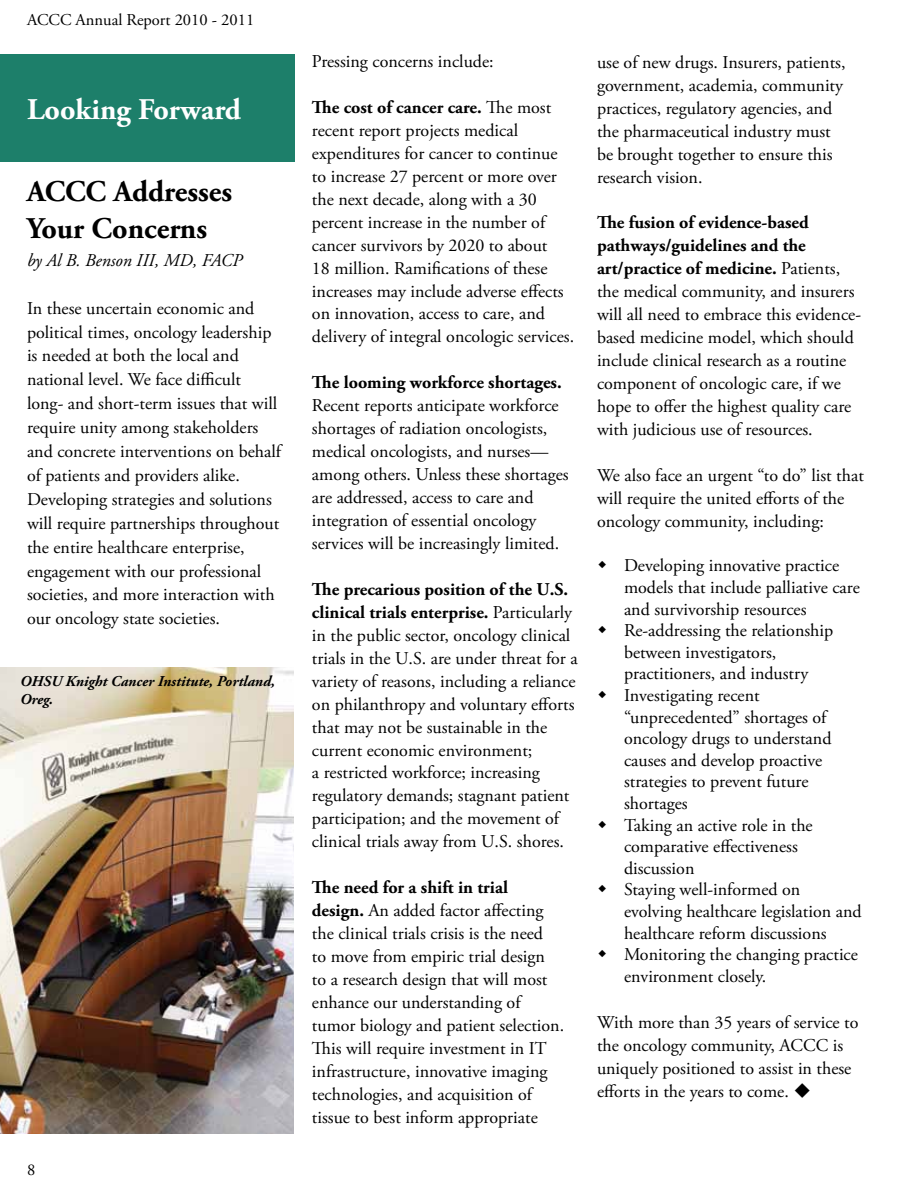
<style>
.page{position:relative;width:918px;height:1188px;background:#fff}
.page>*{position:absolute;margin:0;border:0;box-sizing:border-box;transform-origin:0 0}
.t1{font:700 30px/36.9px "Adobe Garamond Pro";color:#000}
.t2{font:700 30px "Adobe Garamond Pro";color:#fff}
.t3{font:18px/23px "Adobe Garamond Pro";color:#000}
.t4{font:700 18px "Adobe Garamond Pro";color:#000}
.t5{font:italic 18px "Adobe Garamond Pro";color:#000}
.t6{font:16.5px "Adobe Garamond Pro";color:#000}
.t7{font:italic 700 15px/18px "Adobe Garamond Pro";color:#000}
.s1{font-weight:700}
</style>
<div class="page">
<div style="left:0;top:54px;width:294px;height:108px;background:#1d7f6a"></div>
<img style="left:0;top:667px;width:294px;height:467px">
<p class="t6" style="left:27px;top:10px;width:229px">ACCC Annual Report 2010 - 2011</p>
<h1 class="t2" style="left:27px;top:92px;width:216px">Looking Forward</h1>
<h1 class="t1" style="left:27px;top:173px;width:207px">ACCC Addresses<br>Your Concerns</h1>
<p class="t5" style="left:27px;top:249px;width:217px">by Al B. Benson III, MD, FACP</p>
<p class="t3" style="left:27px;top:297px;width:256px;line-height:23.9px">In these uncertain economic and political times, oncology leadership is needed at both the local and national level. We face difficult long- and short-term issues that will require unity among stakeholders and concrete interventions on behalf of patients and providers alike.<br>Developing strategies and solutions will require partnerships throughout the entire healthcare enterprise, engagement with our professional societies, and more interaction with our oncology state societies.</p>
<p class="t7" style="left:20px;top:672px;width:256px">OHSU Knight Cancer Institute, Portland,<br>Oreg.</p>
<p class="t6" style="left:27px;top:1160px;width:10px">8</p>
<p class="t3" style="left:312px;top:51px;width:183px">Pressing concerns include:</p>
<p class="t3" style="left:312px;top:96px;width:264px"><span class="s1">The cost of cancer care.</span> The most recent report projects medical expenditures for cancer to continue to increase 27 percent or more over the next decade, along with a 30 percent increase in the number of cancer survivors by 2020 to about<br>18 million. Ramifications of these increases may include adverse effects on innovation, access to care, and delivery of integral oncologic services.</p>
<p class="t4" style="left:312px;top:372px;width:251px">The looming workforce shortages.</p>
<p class="t3" style="left:312px;top:395px;width:258px">Recent reports anticipate workforce shortages of radiation oncologists, medical oncologists, and nurses— among others. Unless these shortages are addressed, access to care and integration of essential oncology services will be increasingly limited.</p>
<p class="t3" style="left:312px;top:578px;width:267px"><span class="s1">The precarious position of the U.S. clinical trials enterprise.</span> Particularly in the public sector, oncology clinical trials in the U.S. are under threat for a variety of reasons, including a reliance on philanthropy and voluntary efforts that may not be sustainable in the current economic environment;<br>a restricted workforce; increasing regulatory demands; stagnant patient participation; and the movement of clinical trials away from U.S. shores.</p>
<p class="t3" style="left:312px;top:877px;width:254px"><span class="s1">The need for a shift in trial design.</span> An added factor affecting the clinical trials crisis is the need<br>to move from empiric trial design<br>to a research design that will most enhance our understanding of tumor biology and patient selection.<br>This will require investment in IT infrastructure, innovative imaging technologies, and acquisition of tissue to best inform appropriate</p>
<p class="t3" style="left:597px;top:51px;width:250px">use of new drugs. Insurers, patients, government, academia, community practices, regulatory agencies, and the pharmaceutical industry must be brought together to ensure this research vision.</p>
<p class="t3" style="left:597px;top:212px;width:266px"><span class="s1">The fusion of evidence-based pathways/guidelines and the art/practice of medicine.</span> Patients, the medical community, and insurers will all need to embrace this evidence&shy;based medicine model, which should include clinical research as a routine component of oncologic care, if we hope to offer the highest quality care with judicious use of resources.</p>
<p class="t3" style="left:597px;top:464px;width:268px">We also face an urgent “to do” list that will require the united efforts of the oncology community, including:</p>
<p class="t3" style="left:624px;top:555px;width:239px;line-height:21.6px">Developing innovative practice models that include palliative care and survivorship resources<br>Re-addressing the relationship between investigators, practitioners, and industry<br>Investigating recent “unprecedented” shortages of oncology drugs to understand causes and develop proactive strategies to prevent future shortages<br>Taking an active role in the comparative effectiveness discussion<br>Staying well-informed on evolving healthcare legislation and healthcare reform discussions<br>Monitoring the changing practice environment closely.</p>
<p class="t3" style="left:597px;top:1011px;width:263px">With more than 35 years of service to the oncology community, ACCC is uniquely positioned to assist in these efforts in the years to come. ◆</p>
</div>
